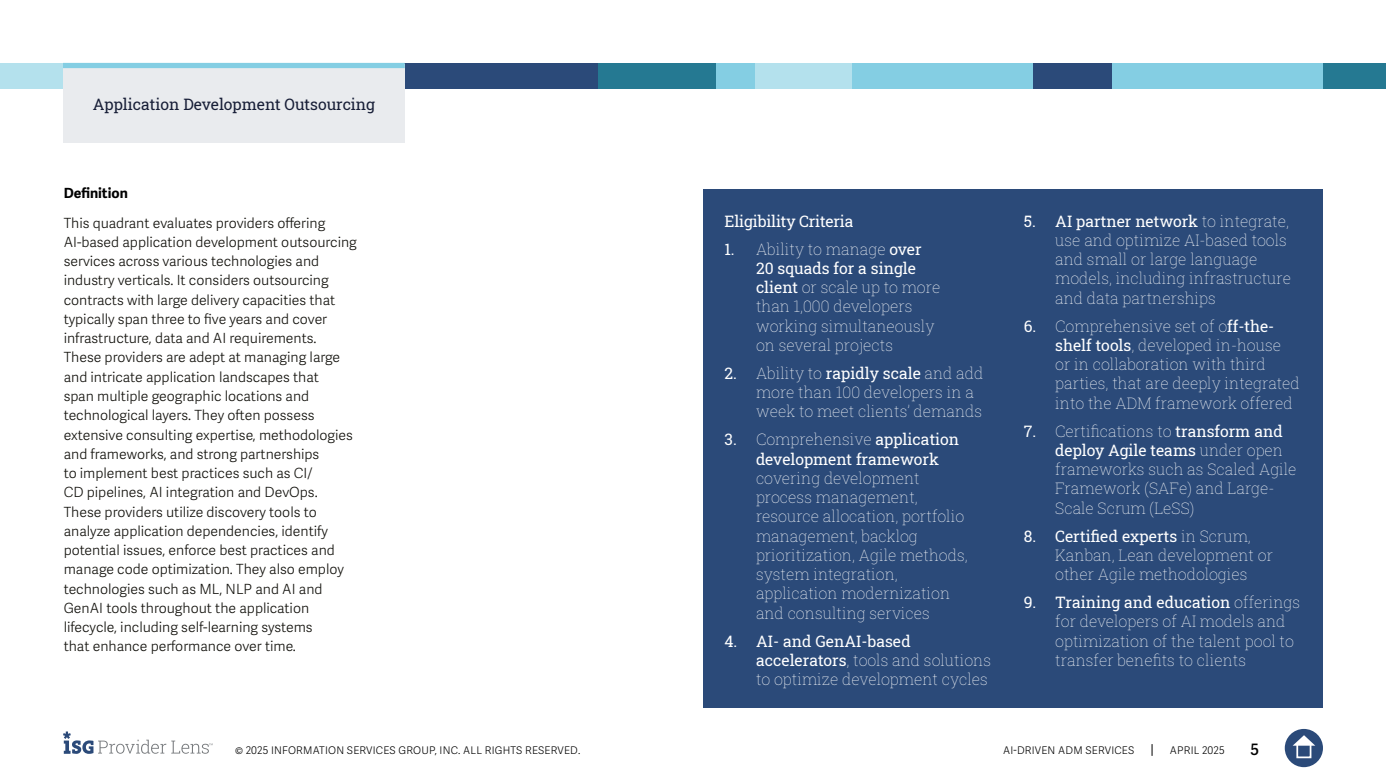
<style>
.page{position:relative;width:1386px;height:780px;background:#fff}
.page>*{position:absolute;margin:0;border:0;box-sizing:border-box;transform-origin:0 0}
.t1{font:15.75px/19.2px "Roboto Slab ISG P Thin";color:#fff}
.t2{font:15.75px/19.2px "Roboto Slab ISG P Regular";color:#fff}
.t3{font:15.75px "Roboto Slab ISG P Regular";color:#171e37}
.t4{font:600 15.75px "Adelle Sans";color:#000}
.t5{font:300 14px/19.2px "Adelle Sans";color:#12110c}
.t6{font:700 14px "Adelle Sans";color:#000}
.t7{font:300 10.5px "Adelle Sans";letter-spacing:.02em;color:#000}
.s1{font-family:"Roboto Slab ISG P Regular"}
.s2{font-family:"Roboto Slab ISG P Thin"}
</style>
<div class="page">
<svg style="left:63px;top:731px;width:150px;height:23px"></svg>
<svg style="left:1152px;top:744px;width:1px;height:12px"></svg>
<div style="left:1285px;top:729px;width:38px;height:38px;background:#2b4a79;border-radius:50%"></div>
<svg style="left:1293px;top:735px;width:22px;height:10px"></svg>
<div style="left:1296px;top:743px;width:15px;height:15px;border:2px solid #fff"></div>
<div style="left:1047px;top:63px;width:276px;height:26px;background:#84cee3"></div>
<div style="left:0;top:63px;width:158px;height:26px;background:#b4e1ed"></div>
<div style="left:850px;top:63px;width:184px;height:26px;background:#84cee3"></div>
<div style="left:1323px;top:63px;width:63px;height:26px;background:#257992"></div>
<div style="left:1033px;top:63px;width:79px;height:26px;background:#2b4a79"></div>
<div style="left:754px;top:63px;width:98px;height:26px;background:#b4e1ed"></div>
<div style="left:598px;top:63px;width:157px;height:26px;background:#84cee3"></div>
<div style="left:598px;top:63px;width:118px;height:26px;background:#257992"></div>
<div style="left:379px;top:63px;width:219px;height:26px;background:#2b4a79"></div>
<div style="left:704px;top:189px;width:619px;height:518px;background:#2b4a79"></div>
<div style="left:63px;top:64px;width:342px;height:78px;background:#e9ebee"></div>
<div style="left:63px;top:63px;width:342px;height:5px;background:#84cee3"></div>
<p class="t3" style="left:93px;top:93px;width:284px">Application Development Outsourcing</p>
<p class="t6" style="left:64px;top:184px;width:66px">Definition</p>
<p class="t5" style="left:64px;top:213px;width:295px">This quadrant evaluates providers offering AI-based application development outsourcing services across various technologies and industry verticals. It considers outsourcing contracts with large delivery capacities that typically span three to five years and cover infrastructure, data and AI requirements.<br>These providers are adept at managing large and intricate application landscapes that<br>span multiple geographic locations and technological layers. They often possess extensive consulting expertise, methodologies and frameworks, and strong partnerships<br>to implement best practices such as CI/<br>CD pipelines, AI integration and DevOps.<br>These providers utilize discovery tools to analyze application dependencies, identify potential issues, enforce best practices and manage code optimization. They also employ technologies such as ML, NLP and AI and GenAI tools throughout the application lifecycle, including self-learning systems<br>that enhance performance over time.</p>
<p class="t2" style="left:724px;top:211px;width:130px">Eligibility Criteria</p>
<p class="t1" style="left:724px;top:239px;width:199px"><span class="s1">1.</span> Ability to manage <span class="s1">over</span></p>
<p class="t2" style="left:756px;top:258px;width:161px">20 squads for a single</p>
<p class="t1" style="left:756px;top:277px;width:186px"><span class="s1">client</span> or scale up to more than 1,000 developers working simultaneously on several projects</p>
<p class="t1" style="left:756px;top:363px;width:229px;text-indent:-32px"><span class="s1">2.</span> Ability to <span class="s1">rapidly scale</span> and add more than 100 developers in a week to meet clients’ demands</p>
<p class="t2" style="left:756px;top:429px;width:205px;text-indent:-32px">3. <span class="s2">Comprehensive</span> application development framework</p>
<p class="t1" style="left:756px;top:468px;width:213px">covering development process management, resource allocation, portfolio management, backlog prioritization, Agile methods, system integration, application modernization and consulting services</p>
<p class="t2" style="left:724px;top:631px;width:188px">4. AI- and GenAI-based</p>
<p class="t1" style="left:756px;top:650px;width:237px"><span class="s1">accelerators</span>, tools and solutions to optimize development cycles</p>
<p class="t2" style="left:1024px;top:211px;width:267px">5. AI partner network <span class="s2">to integrate,</span></p>
<p class="t1" style="left:1055px;top:230px;width:237px">use and optimize AI-based tools and small or large language models, including infrastructure and data partnerships</p>
<p class="t1" style="left:1055px;top:316px;width:246px;text-indent:-32px"><span class="s1">6.</span> Comprehensive set of o<span class="s1">ff-the&shy;shelf tools</span>, developed in-house or in collaboration with third parties, that are deeply integrated into the ADM framework offered</p>
<p class="t1" style="left:1024px;top:421px;width:261px"><span class="s1">7.</span> Certifications to <span class="s1">transform and</span></p>
<p class="t2" style="left:1055px;top:440px;width:229px">deploy Agile teams <span class="s2">under open</span></p>
<p class="t1" style="left:1055px;top:459px;width:243px">frameworks such as Scaled Agile<br>Framework (SAFe) and Large-<br>Scale Scrum (LeSS)</p>
<p class="t2" style="left:1024px;top:526px;width:229px">8. Certified experts <span class="s2">in Scrum,</span></p>
<p class="t1" style="left:1055px;top:545px;width:219px">Kanban, Lean development or other Agile methodologies</p>
<p class="t2" style="left:1024px;top:592px;width:278px">9. Training and education <span class="s2">offerings</span></p>
<p class="t1" style="left:1055px;top:611px;width:240px">for developers of AI models and optimization of the talent pool to transfer benefits to clients</p>
<p class="t7" style="left:235px;top:744px;width:347px">© 2025 INFORMATION SERVICES GROUP, INC. ALL RIGHTS RESERVED.</p>
<p class="t7" style="left:1003px;top:744px;width:133px">AI-DRIVEN ADM SERVICES</p>
<p class="t7" style="left:1170px;top:744px;width:56px">APRIL 2025</p>
<p class="t4" style="left:1250px;top:740px;width:10px">5</p>
</div>
